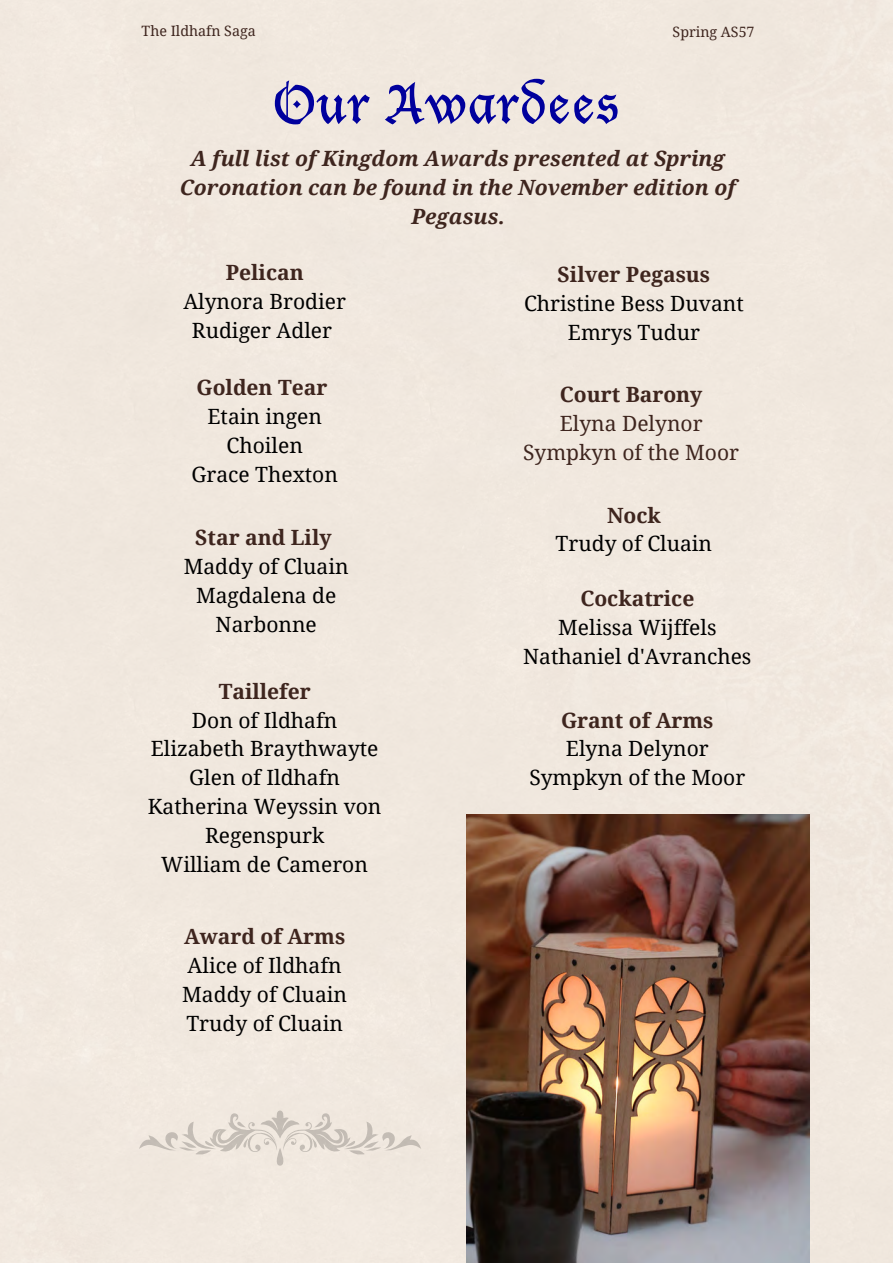
<style>
.page{position:relative;width:893px;height:1264px;background:#fff}
.page>*{position:absolute;margin:0;border:0;box-sizing:border-box;transform-origin:0 0}
.t1{font:52.2px "Lucida Blackletter";letter-spacing:.035em;color:#00009d}
.t2{font:21px/29px "Droid Serif";color:#000;text-align:center}
.t3{font:700 21px "Droid Serif";color:#3e251e}
.t4{font:italic 700 21px/29px "Droid Serif";color:#3e251e;text-align:center}
.t5{font:21px/29px "Droid Serif";color:#3e251e;text-align:center}
.t6{font:14.25px "Droid Serif";color:#3e251e}
</style>
<div class="page">
<div style="left:0;top:0;width:892px;height:1262px;background:#f0e8de"></div>
<img style="left:466px;top:814px;width:343px;height:448px">
<svg style="left:139px;top:1110px;width:282px;height:55px;background:#e7dfd6"></svg>
<p class="t6" style="left:142px;top:23px;width:116px">The Ildhafn Saga</p>
<p class="t6" style="left:672px;top:24px;width:83px">Spring AS57</p>
<h1 class="t1" style="left:273px;top:68px;width:346px">Our Awardees</h1>
<p class="t4" style="left:180px;top:145px;width:557px">A full list of Kingdom Awards presented at Spring<br>Coronation can be found in the November edition of<br>Pegasus.</p>
<p class="t3" style="left:226px;top:261px;width:79px">Pelican</p>
<p class="t2" style="left:183px;top:287px;width:164px">Alynora Brodier<br>Rudiger Adler</p>
<p class="t3" style="left:196px;top:376px;width:132px">Golden Tear</p>
<p class="t2" style="left:191px;top:402px;width:148px">Etain ingen<br>Choilen<br>Grace Thexton</p>
<p class="t3" style="left:557px;top:262px;width:154px">Silver Pegasus</p>
<p class="t2" style="left:524px;top:289px;width:221px">Christine Bess Duvant<br>Emrys Tudur</p>
<p class="t3" style="left:559px;top:383px;width:144px">Court Barony</p>
<p class="t5" style="left:523px;top:409px;width:217px">Elyna Delynor<br>Sympkyn of the Moor</p>
<p class="t3" style="left:607px;top:503px;width:55px">Nock</p>
<p class="t3" style="left:195px;top:525px;width:138px">Star and Lily</p>
<p class="t2" style="left:555px;top:529px;width:158px">Trudy of Cluain</p>
<p class="t2" style="left:184px;top:552px;width:166px">Maddy of Cluain<br>Magdalena de<br>Narbonne</p>
<p class="t3" style="left:580px;top:586px;width:115px">Cockatrice</p>
<p class="t2" style="left:523px;top:613px;width:230px">Melissa Wijffels<br>Nathaniel d'Avranches</p>
<p class="t3" style="left:219px;top:679px;width:94px">Taillefer</p>
<p class="t2" style="left:148px;top:705px;width:235px">Don of Ildhafn<br>Elizabeth Braythwayte<br>Glen of Ildhafn<br>Katherina Weyssin von<br>Regenspurk<br>William de Cameron</p>
<p class="t3" style="left:184px;top:924px;width:163px">Award of Arms</p>
<p class="t2" style="left:182px;top:951px;width:166px;text-align:left">Alice of Ildhafn<br>Maddy of Cluain<br>Trudy of Cluain</p>
<p class="t3" style="left:561px;top:708px;width:154px">Grant of Arms</p>
<p class="t2" style="left:529px;top:734px;width:217px">Elyna Delynor<br>Sympkyn of the Moor</p>
</div>
